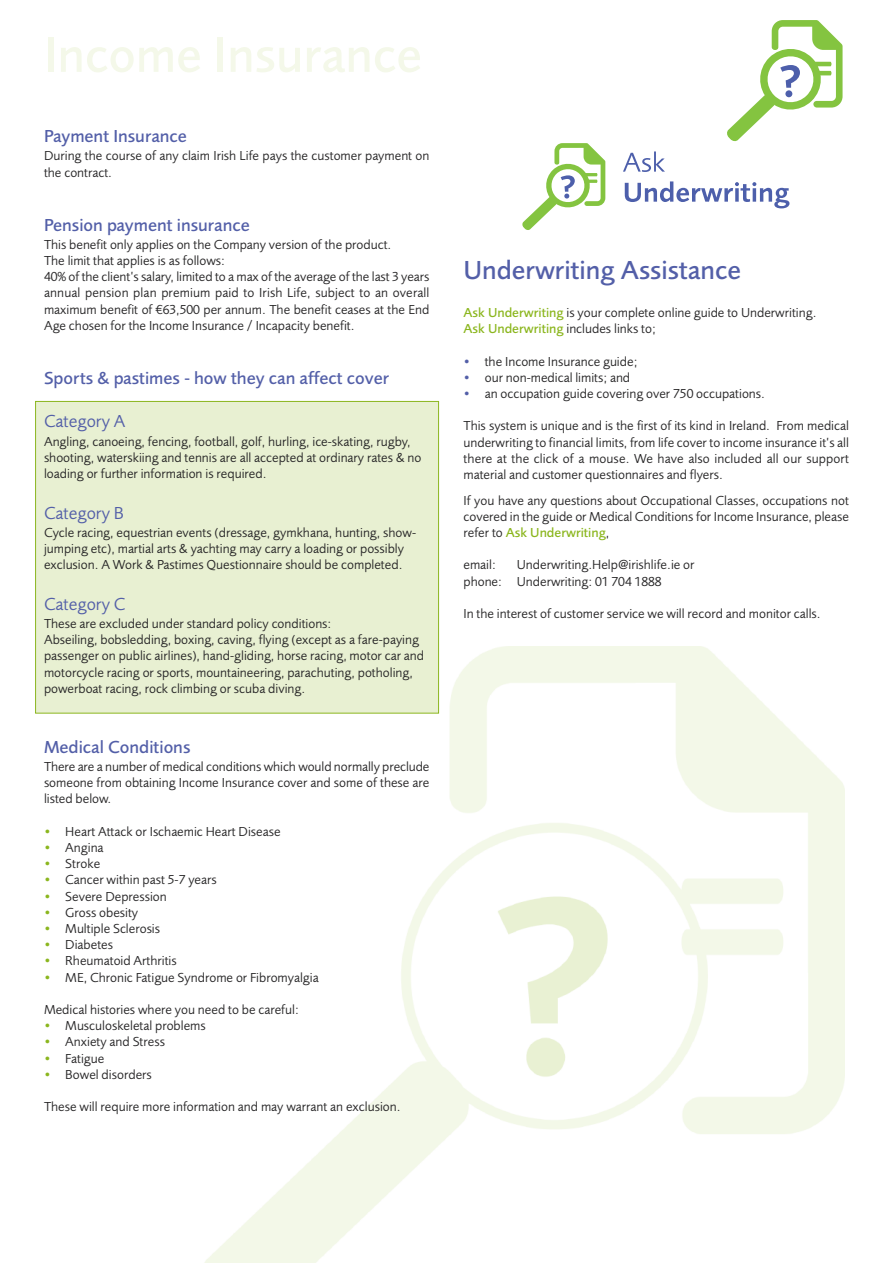
<style>
.page{position:relative;width:893px;height:1263px;background:#fff}
.page>*{position:absolute;margin:0;border:0;box-sizing:border-box;transform-origin:0 0}
.t1{font:500 51px "Foundry Sans";color:#f4f8e9}
.t2{font:500 27px "Foundry Sans";color:#535fa8}
.t3{font:500 18px "Foundry Sans";color:#535fa8}
.t4{font:18px "Foundry Sans";color:#535fa8}
.t5{font:13.5px/16.2px "Foundry Sans";color:#272627}
.s1{color:#8bb61e}
.s2{font-weight:500;color:#8bb61e}
.s3{color:#535fa8}
</style>
<div class="page">
<img style="left:198px;top:647px;width:646px;height:616px">
<div style="left:36px;top:402px;width:402px;height:311px;background:#e8f0d2"></div>
<div style="left:35px;top:401px;width:404px;height:312px;border:1px solid #8bb61e"></div>
<svg style="left:623px;top:151px;width:42px;height:21px"></svg>
<svg style="left:625px;top:181px;width:164px;height:27px"></svg>
<svg style="left:522px;top:143px;width:83px;height:87px"></svg>
<svg style="left:727px;top:20px;width:115px;height:121px"></svg>
<h1 class="t1" style="left:44px;top:38px;width:379px">Income Insurance</h1>
<h3 class="t3" style="left:44px;top:130px;width:144px">Payment Insurance</h3>
<p class="t5" style="left:44px;top:149px;width:387px">During the course of any claim Irish Life pays the customer payment on the contract.</p>
<h3 class="t3" style="left:44px;top:219px;width:207px">Pension payment insurance</h3>
<p class="t5" style="left:44px;top:238px;width:387px">This benefit only applies on the Company version of the product.<br>The limit that applies is as follows:<br>40% of the client’s salary, limited to a max of the average of the last 3 years annual pension plan premium paid to Irish Life, subject to an overall maximum benefit of €63,500 per annum. The benefit ceases at the End Age chosen for the Income Insurance / Incapacity benefit.</p>
<h3 class="t3" style="left:44px;top:372px;width:347px">Sports &amp; pastimes - how they can affect cover</h3>
<h3 class="t4" style="left:44px;top:415px;width:83px">Category A</h3>
<p class="t5" style="left:44px;top:434px;width:379px">Angling, canoeing, fencing, football, golf, hurling, ice-skating, rugby, shooting, waterskiing and tennis are all accepted at ordinary rates &amp; no loading or further information is required.</p>
<h3 class="t4" style="left:44px;top:506px;width:82px">Category B</h3>
<p class="t5" style="left:44px;top:526px;width:374px">Cycle racing, equestrian events (dressage, gymkhana, hunting, show&shy;jumping etc), martial arts &amp; yachting may carry a loading or possibly exclusion. A Work &amp; Pastimes Questionnaire should be completed.</p>
<h3 class="t4" style="left:44px;top:598px;width:83px">Category C</h3>
<p class="t5" style="left:44px;top:617px;width:382px">These are excluded under standard policy conditions:<br>Abseiling, bobsledding, boxing, caving, flying (except as a fare-paying passenger on public airlines), hand-gliding, horse racing, motor car and motorcycle racing or sports, mountaineering, parachuting, potholing, powerboat racing, rock climbing or scuba diving.</p>
<h3 class="t3" style="left:44px;top:741px;width:148px">Medical Conditions</h3>
<p class="t5" style="left:44px;top:760px;width:387px;text-align:justify">There are a number of medical conditions which would normally preclude someone from obtaining Income Insurance cover and some of these are listed below.</p>
<p class="t5" style="left:44px;top:825px;width:238px"><span class="s1">•</span> Heart Attack or Ischaemic Heart Disease</p>
<p class="t5" style="left:44px;top:841px;width:61px"><span class="s1">•</span> Angina</p>
<p class="t5" style="left:44px;top:857px;width:58px"><span class="s1">•</span> Stroke</p>
<p class="t5" style="left:44px;top:873px;width:174px"><span class="s1">•</span> Cancer within past 5-7 years</p>
<p class="t5" style="left:44px;top:889px;width:124px"><span class="s1">•</span> Severe Depression</p>
<p class="t5" style="left:44px;top:906px;width:96px"><span class="s1">•</span> Gross obesity</p>
<p class="t5" style="left:44px;top:922px;width:118px"><span class="s1">•</span> Multiple Sclerosis</p>
<p class="t5" style="left:44px;top:938px;width:71px"><span class="s1">•</span> Diabetes</p>
<p class="t5" style="left:44px;top:954px;width:134px"><span class="s1">•</span> Rheumatoid Arthritis</p>
<p class="t5" style="left:44px;top:970px;width:276px"><span class="s1">•</span> ME, Chronic Fatigue Syndrome or Fibromyalgia</p>
<p class="t5" style="left:44px;top:1003px;width:256px">Medical histories where you need to be careful:</p>
<p class="t5" style="left:44px;top:1019px;width:163px"><span class="s1">•</span> Musculoskeletal problems</p>
<p class="t5" style="left:44px;top:1035px;width:122px"><span class="s1">•</span> Anxiety and Stress</p>
<p class="t5" style="left:44px;top:1051px;width:62px"><span class="s1">•</span> Fatigue</p>
<p class="t5" style="left:44px;top:1068px;width:109px"><span class="s1">•</span> Bowel disorders</p>
<p class="t5" style="left:44px;top:1100px;width:358px">These will require more information and may warrant an exclusion.</p>
<h2 class="t2" style="left:463px;top:261px;width:279px">Underwriting Assistance</h2>
<p class="t5" style="left:463px;top:306px;width:354px"><span class="s2">Ask Underwriting</span> is your complete online guide to Underwriting.<br><span class="s2">Ask Underwriting</span> includes links to;</p>
<p class="t5" style="left:463px;top:355px;width:175px"><span class="s3">•</span> the Income Insurance guide;</p>
<p class="t5" style="left:463px;top:371px;width:168px"><span class="s3">•</span> our non-medical limits; and</p>
<p class="t5" style="left:463px;top:387px;width:303px"><span class="s3">•</span> an occupation guide covering over 750 occupations.</p>
<p class="t5" style="left:463px;top:419px;width:387px;text-align:justify">This system is unique and is the first of its kind in Ireland. From medical underwriting to financial limits, from life cover to income insurance it’s all there at the click of a mouse. We have also included all our support material and customer questionnaires and flyers.</p>
<p class="t5" style="left:463px;top:493px;width:387px;text-align:justify">If you have any questions about Occupational Classes, occupations not covered in the guide or Medical Conditions for Income Insurance, please refer to <span class="s2">Ask Underwriting</span>,</p>
<p class="t5" style="left:463px;top:558px;width:34px">email:</p>
<p class="t5" style="left:463px;top:558px;width:233px;text-indent:53px">Underwriting.Help@irishlife.ie or phone: Underwriting: 01 704 1888</p>
<p class="t5" style="left:463px;top:607px;width:359px">In the interest of customer service we will record and monitor calls.</p>
</div>
